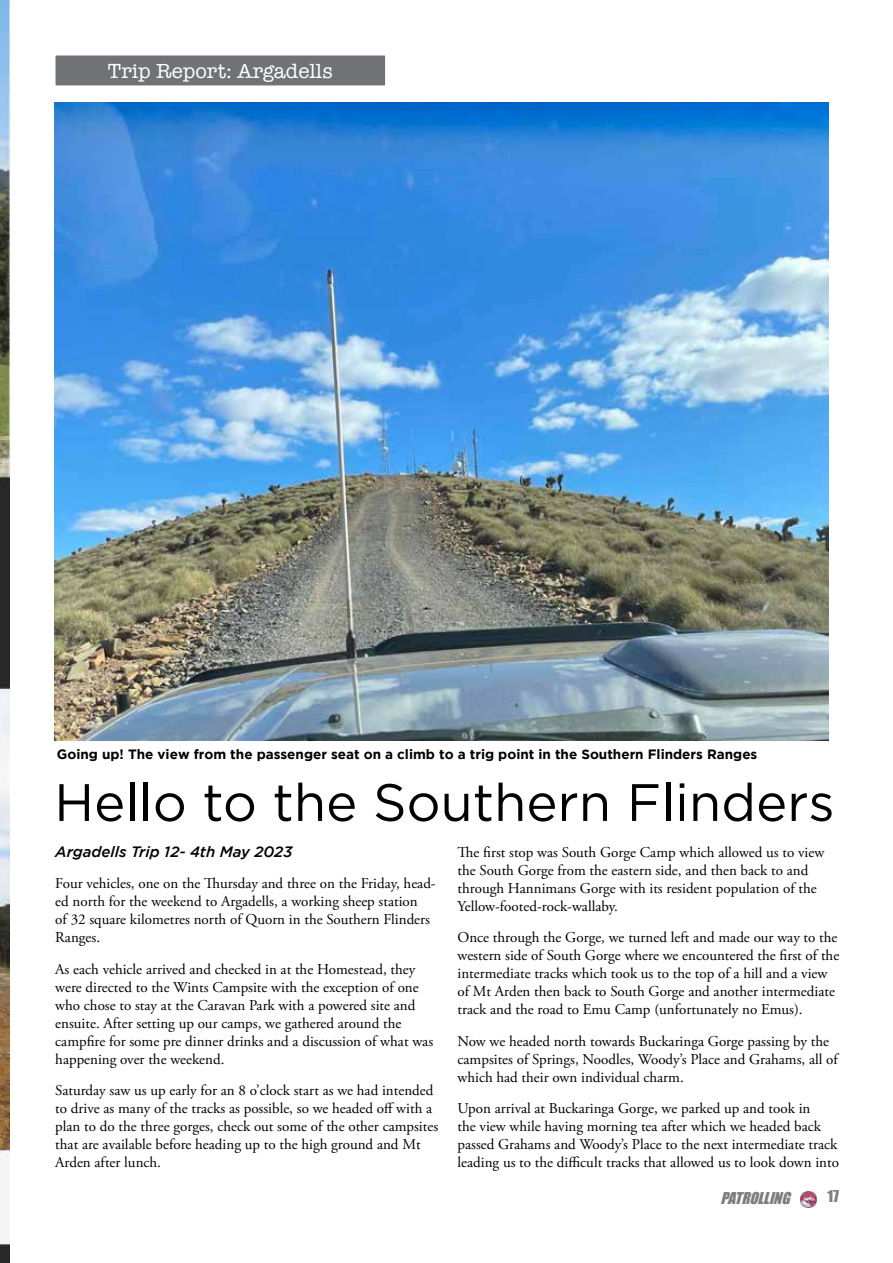
<style>
.page{position:relative;width:893px;height:1263px;background:#fff}
.page>*{position:absolute;margin:0;border:0;box-sizing:border-box;transform-origin:0 0}
.t1{font:52.5px "Gotham";color:#000}
.t2{font:21px "American Typewriter";color:#fff}
.t3{font:15px/18px "Adobe Garamond Pro";color:#000}
.t4{font:italic 500 15px "Gotham";color:#000}
.t5{font:italic 15px "Impact";color:#7c7e81}
.t6{font:15px "Impact";color:#7c7e81}
.t7{font:700 13.5px "Gotham";color:#000}
</style>
<div class="page">
<img style="left:800px;top:1191px;width:17px;height:17px">
<img style="left:0;top:0;width:10px;height:1263px">
<img style="left:54px;top:102px;width:775px;height:639px">
<div style="left:55px;top:55px;width:331px;height:31px;background:#717275"></div>
<div style="left:54px;top:54px;width:333px;height:33px;border:2px solid #fff"></div>
<h2 class="t2" style="left:108px;top:55px;width:226px">Trip Report: Argadells</h2>
<p class="t7" style="left:57px;top:746px;width:702px">Going up! The view from the passenger seat on a climb to a trig point in the Southern Flinders Ranges</p>
<h1 class="t1" style="left:54px;top:773px;width:782px">Hello to the Southern Flinders</h1>
<p class="t4" style="left:55px;top:843px;width:239px">Argadells Trip 12- 4th May 2023</p>
<p class="t3" style="left:55px;top:875px;width:382px">Four vehicles, one on the Thursday and three on the Friday, head&shy;ed north for the weekend to Argadells, a working sheep station<br>of 32 square kilometres north of Quorn in the Southern Flinders Ranges.</p>
<p class="t3" style="left:55px;top:960px;width:379px">As each vehicle arrived and checked in at the Homestead, they were directed to the Wints Campsite with the exception of one who chose to stay at the Caravan Park with a powered site and ensuite. After setting up our camps, we gathered around the campfire for some pre dinner drinks and a discussion of what was happening over the weekend.</p>
<p class="t3" style="left:55px;top:1082px;width:384px">Saturday saw us up early for an 8 o’clock start as we had intended to drive as many of the tracks as possible, so we headed off with a plan to do the three gorges, check out some of the other campsites that are available before heading up to the high ground and Mt Arden after lunch.</p>
<p class="t3" style="left:457px;top:844px;width:368px">The first stop was South Gorge Camp which allowed us to view the South Gorge from the eastern side, and then back to and through Hannimans Gorge with its resident population of the Yellow-footed-rock-wallaby.</p>
<p class="t3" style="left:457px;top:929px;width:383px">Once through the Gorge, we turned left and made our way to the western side of South Gorge where we encountered the first of the intermediate tracks which took us to the top of a hill and a view of Mt Arden then back to South Gorge and another intermediate track and the road to Emu Camp (unfortunately no Emus).</p>
<p class="t3" style="left:457px;top:1032px;width:382px">Now we headed north towards Buckaringa Gorge passing by the campsites of Springs, Noodles, Woody’s Place and Grahams, all of which had their own individual charm.</p>
<p class="t3" style="left:457px;top:1100px;width:383px">Upon arrival at Buckaringa Gorge, we parked up and took in<br>the view while having morning tea after which we headed back passed Grahams and Woody’s Place to the next intermediate track leading us to the difficult tracks that allowed us to look down into</p>
<p class="t5" style="left:720px;top:1186px;width:76px">PATROLLING</p>
<p class="t6" style="left:827px;top:1185px;width:13px">17</p>
</div>
